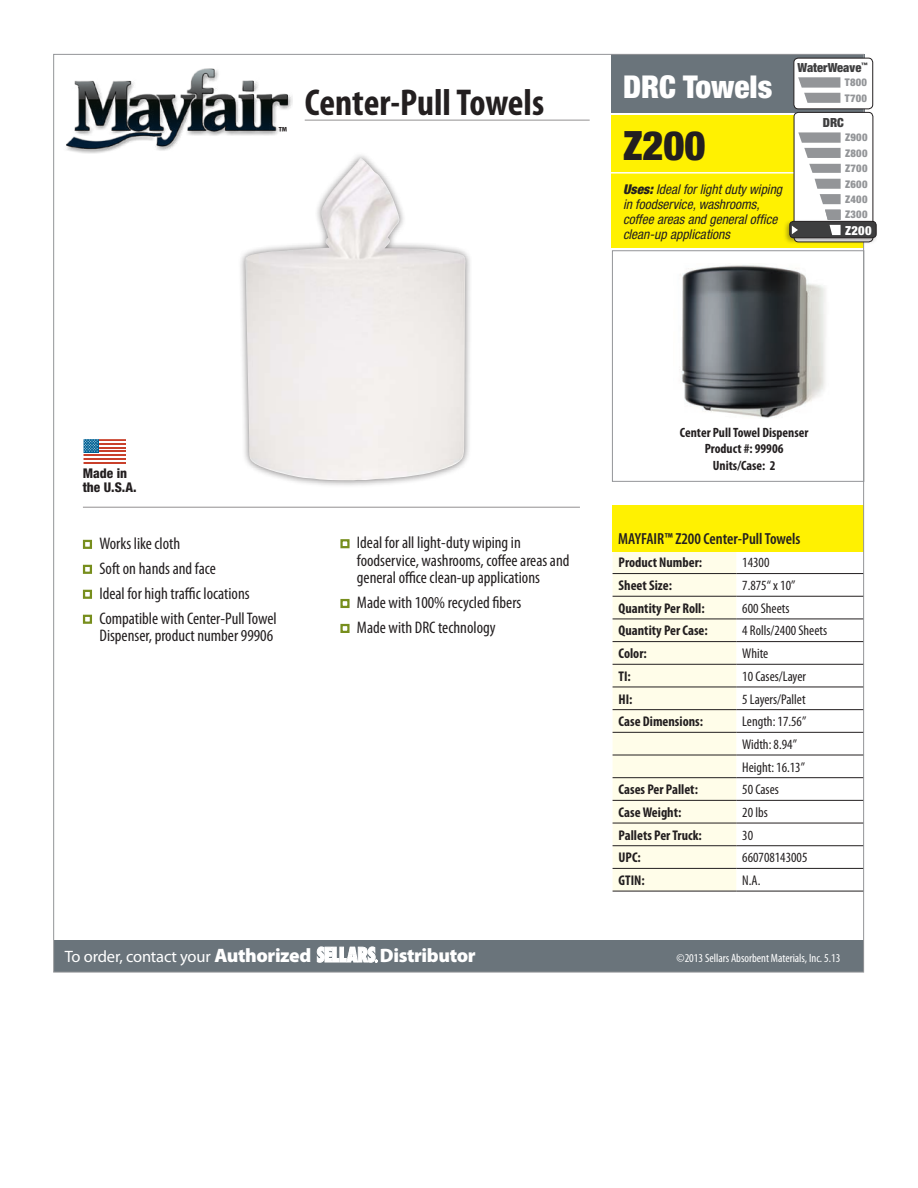
<style>
.page{position:relative;width:918px;height:1188px;background:#fff}
.page>*{position:absolute;margin:0;border:0;box-sizing:border-box;transform-origin:0 0}
.t1{font:900 condensed 40.5px "Helvetica Neue";color:#231f20}
.t2{font:700 condensed 37.5px "Myriad Pro";color:#231f20}
.t3{font:900 condensed 31.5px "Helvetica Neue";color:#fff}
.t4{font:900 19.5px "Myriad Pro";letter-spacing:-.02em;color:#fff}
.t5{font:condensed 16.8px/17.4px "Myriad Pro";color:#231f20}
.t6{font:16.5px "Myriad Pro";letter-spacing:-.01em;color:#fff}
.t7{font:600 condensed 16.35px "Myriad Pro";color:#231f20}
.t8{font:600 condensed 16.05px "Myriad Pro";color:#231f20}
.t9{font:condensed 14.1px "Myriad Pro";color:#231f20}
.t10{font:700 condensed 14.1px "Myriad Pro";color:#231f20}
.t11{font:italic condensed 13.5px/15px "Helvetica Neue";color:#231f20}
.t12{font:700 condensed 13.5px "Myriad Pro";color:#231f20}
.eversoak_sub_bullet{font:800 condensed 13.35px/13.6px "Helvetica Neue";color:#231f20}
.t13{font:900 condensed 12.6px "Helvetica Neue";color:#3e3e3f}
.eversoak_sub_bullet-2{font:900 condensed 12.6px "Helvetica Neue";color:#fff}
.t14{font:condensed 12px "Myriad Pro";color:#fff}
.eversoak_sub_bullet-3{font:900 condensed 10.65px "Helvetica Neue";letter-spacing:.025em;color:#939598}
.s1{font-weight:900}
.s2{font-weight:900;font-size:19.5px}
</style>
<div class="page">
<div style="left:54px;top:940px;width:810px;height:32px;background:#6a747b"></div>
<svg style="left:317px;top:947px;width:60px;height:15px"></svg>
<div style="left:613px;top:552px;width:123px;height:339px;background:#fffde9"></div>
<hr style="left:613px;top:551px;width:123px;height:1px;background:#231f20">
<hr style="left:736px;top:551px;width:128px;height:1px;background:#231f20">
<hr style="left:613px;top:573px;width:123px;height:1px;background:#231f20">
<hr style="left:736px;top:573px;width:128px;height:1px;background:#231f20">
<hr style="left:613px;top:596px;width:123px;height:1px;background:#231f20">
<hr style="left:736px;top:596px;width:128px;height:1px;background:#231f20">
<hr style="left:613px;top:619px;width:123px;height:1px;background:#231f20">
<hr style="left:736px;top:619px;width:128px;height:1px;background:#231f20">
<hr style="left:613px;top:641px;width:123px;height:1px;background:#231f20">
<hr style="left:736px;top:641px;width:128px;height:1px;background:#231f20">
<hr style="left:613px;top:664px;width:123px;height:1px;background:#231f20">
<hr style="left:736px;top:664px;width:128px;height:1px;background:#231f20">
<hr style="left:613px;top:687px;width:123px;height:1px;background:#231f20">
<hr style="left:736px;top:687px;width:128px;height:1px;background:#231f20">
<hr style="left:613px;top:709px;width:123px;height:1px;background:#231f20">
<hr style="left:736px;top:709px;width:128px;height:1px;background:#231f20">
<hr style="left:613px;top:732px;width:123px;height:1px;background:#231f20">
<hr style="left:736px;top:732px;width:128px;height:1px;background:#231f20">
<hr style="left:613px;top:755px;width:123px;height:1px;background:#231f20">
<hr style="left:736px;top:755px;width:128px;height:1px;background:#231f20">
<hr style="left:613px;top:777px;width:123px;height:1px;background:#231f20">
<hr style="left:736px;top:777px;width:128px;height:1px;background:#231f20">
<hr style="left:613px;top:800px;width:123px;height:1px;background:#231f20">
<hr style="left:736px;top:800px;width:128px;height:1px;background:#231f20">
<hr style="left:613px;top:823px;width:123px;height:1px;background:#231f20">
<hr style="left:736px;top:823px;width:128px;height:1px;background:#231f20">
<hr style="left:613px;top:845px;width:123px;height:1px;background:#231f20">
<hr style="left:736px;top:845px;width:128px;height:1px;background:#231f20">
<hr style="left:613px;top:868px;width:123px;height:1px;background:#231f20">
<hr style="left:736px;top:868px;width:128px;height:1px;background:#231f20">
<hr style="left:613px;top:891px;width:123px;height:1px;background:#231f20">
<hr style="left:736px;top:891px;width:128px;height:1px;background:#231f20">
<div style="left:612px;top:505px;width:252px;height:46px;background:#fff101"></div>
<hr style="left:83px;top:507px;width:497px;height:1px;background:#231f20">
<hr style="left:305px;top:120px;width:285px;height:1px;background:#231f20">
<svg style="left:83px;top:439px;width:43px;height:25px"></svg>
<div style="left:612px;top:251px;width:252px;height:231px;border:1px solid #939598"></div>
<div style="left:83px;top:540px;width:9px;height:9px;border:2px solid #778e1d"></div>
<div style="left:83px;top:565px;width:9px;height:9px;border:2px solid #778e1d"></div>
<div style="left:83px;top:590px;width:9px;height:9px;border:2px solid #778e1d"></div>
<div style="left:83px;top:615px;width:9px;height:9px;border:2px solid #778e1d"></div>
<div style="left:340px;top:539px;width:10px;height:9px;border:2px solid #778e1d"></div>
<div style="left:340px;top:599px;width:10px;height:9px;border:2px solid #778e1d"></div>
<div style="left:340px;top:624px;width:10px;height:9px;border:2px solid #778e1d"></div>
<img style="left:681px;top:265px;width:145px;height:153px">
<div style="left:238px;top:151px;width:235px;height:337px;background:#4c4849;opacity:.75"></div>
<img style="left:245px;top:158px;width:221px;height:322px">
<img style="left:66px;top:68px;width:226px;height:86px">
<div style="left:611px;top:55px;width:254px;height:58px;background:#6a747b"></div>
<div style="left:611px;top:115px;width:253px;height:132px;background:#fff101"></div>
<hr style="left:610px;top:172px;width:189px;height:2px;background:#fff">
<div style="left:794px;top:112px;width:79px;height:130px;background:#fff;border-radius:4px"></div>
<div style="left:794px;top:112px;width:79px;height:130px;border:1px solid #231f20;border-radius:4px"></div>
<div style="left:783px;top:219px;width:96px;height:26px;background:#231f20;opacity:.39"></div>
<div style="left:790px;top:221px;width:86px;height:17px;background:#3e3e3f;border-radius:4px"></div>
<div style="left:790px;top:221px;width:86px;height:17px;border:1px solid #231f20;border-radius:4px"></div>
<svg style="left:792px;top:226px;width:6px;height:8px"></svg>
<svg style="left:798px;top:132px;width:43px;height:26px"></svg>
<svg style="left:809px;top:164px;width:32px;height:9px"></svg>
<div style="left:794px;top:58px;width:79px;height:51px;background:#fff;border-radius:4px"></div>
<div style="left:794px;top:58px;width:79px;height:51px;border:1px solid #231f20;border-radius:4px"></div>
<svg style="left:798px;top:77px;width:42px;height:26px"></svg>
<svg style="left:815px;top:179px;width:26px;height:56px"></svg>
<p class="t7" style="left:278px;top:123px;width:10px">™</p>
<p class="t2" style="left:305px;top:79px;width:241px">Center-Pull Towels</p>
<p class="t3" style="left:623px;top:68px;width:151px">DRC Towels</p>
<p class="t1" style="left:623px;top:121px;width:84px">Z200</p>
<p class="t11" style="left:623px;top:181px;width:161px"><span class="s1">Uses:</span> Ideal for light duty wiping in foodservice, washrooms, coffee areas and general office clean-up applications</p>
<p class="t13" style="left:797px;top:60px;width:72px">WaterWeave<sup>™</sup></p>
<p class="eversoak_sub_bullet-3" style="left:845px;top:76px;width:24px">T800</p>
<p class="eversoak_sub_bullet-3" style="left:845px;top:91px;width:24px">T700</p>
<p class="t13" style="left:823px;top:115px;width:23px">DRC</p>
<p class="eversoak_sub_bullet-3" style="left:845px;top:131px;width:24px">Z900</p>
<p class="eversoak_sub_bullet-3" style="left:845px;top:146px;width:24px">Z800</p>
<p class="eversoak_sub_bullet-3" style="left:845px;top:162px;width:24px">Z700</p>
<p class="eversoak_sub_bullet-3" style="left:845px;top:177px;width:24px">Z600</p>
<p class="eversoak_sub_bullet-3" style="left:845px;top:193px;width:24px">Z400</p>
<p class="eversoak_sub_bullet-3" style="left:845px;top:208px;width:24px">Z300</p>
<p class="eversoak_sub_bullet-2" style="left:845px;top:222px;width:28px">Z200</p>
<p class="eversoak_sub_bullet" style="left:83px;top:466px;width:55px">Made in the U.S.A.</p>
<p class="t5" style="left:99px;top:534px;width:82px">Works like cloth</p>
<p class="t5" style="left:99px;top:559px;width:118px">Soft on hands and face</p>
<p class="t5" style="left:99px;top:584px;width:152px">Ideal for high traffic locations</p>
<p class="t5" style="left:99px;top:609px;width:179px">Compatible with Center-Pull Towel<br>Dispenser, product number 99906</p>
<p class="t5" style="left:357px;top:534px;width:214px">Ideal for all light-duty wiping in foodservice, washrooms, coffee areas and general office clean-up applications</p>
<p class="t5" style="left:357px;top:594px;width:166px">Made with 100% recycled fibers</p>
<p class="t5" style="left:357px;top:619px;width:140px">Made with DRC technology</p>
<p class="t12" style="left:680px;top:424px;width:130px">Center Pull Towel Dispenser</p>
<p class="t12" style="left:705px;top:440px;width:80px">Product #: 99906</p>
<p class="t12" style="left:713px;top:457px;width:64px">Units/Case: 2</p>
<p class="t8" style="left:618px;top:529px;width:184px">MAYFAIR™ Z200 Center-Pull Towels</p>
<p class="t10" style="left:619px;top:554px;width:85px">Product Number:</p>
<p class="t9" style="left:742px;top:554px;width:29px">14300</p>
<p class="t10" style="left:619px;top:577px;width:55px">Sheet Size:</p>
<p class="t9" style="left:742px;top:577px;width:55px">7.875“ x 10”</p>
<p class="t10" style="left:619px;top:599px;width:88px">Quantity Per Roll:</p>
<p class="t9" style="left:742px;top:600px;width:49px">600 Sheets</p>
<p class="t10" style="left:619px;top:622px;width:91px">Quantity Per Case:</p>
<p class="t9" style="left:742px;top:622px;width:86px">4 Rolls/2400 Sheets</p>
<p class="t10" style="left:619px;top:645px;width:30px">Color:</p>
<p class="t9" style="left:742px;top:645px;width:28px">White</p>
<p class="t10" style="left:619px;top:667px;width:14px">TI:</p>
<p class="t9" style="left:742px;top:668px;width:65px">10 Cases/Layer</p>
<p class="t10" style="left:619px;top:690px;width:16px">HI:</p>
<p class="t9" style="left:742px;top:690px;width:65px">5 Layers/Pallet</p>
<p class="t10" style="left:619px;top:713px;width:86px">Case Dimensions:</p>
<p class="t9" style="left:742px;top:713px;width:66px">Length: 17.56”</p>
<p class="t9" style="left:742px;top:736px;width:56px">Width: 8.94”</p>
<p class="t9" style="left:742px;top:758px;width:64px">Height: 16.13”</p>
<p class="t10" style="left:619px;top:781px;width:81px">Cases Per Pallet:</p>
<p class="t9" style="left:742px;top:781px;width:38px">50 Cases</p>
<p class="t10" style="left:619px;top:803px;width:64px">Case Weight:</p>
<p class="t9" style="left:742px;top:804px;width:27px">20 lbs</p>
<p class="t10" style="left:619px;top:826px;width:85px">Pallets Per Truck:</p>
<p class="t9" style="left:742px;top:826px;width:12px">30</p>
<p class="t10" style="left:619px;top:849px;width:24px">UPC:</p>
<p class="t9" style="left:742px;top:849px;width:67px">660708143005</p>
<p class="t10" style="left:619px;top:871px;width:28px">GTIN:</p>
<p class="t9" style="left:742px;top:872px;width:20px">N.A.</p>
<p class="t6" style="left:65px;top:946px;width:248px">To order, contact your <span class="s2">Authorized</span></p>
<p class="t4" style="left:380px;top:942px;width:97px">Distributor</p>
<p class="t14" style="left:677px;top:951px;width:165px">©2013 Sellars Absorbent Materials, Inc. 5.13</p>
</div>
